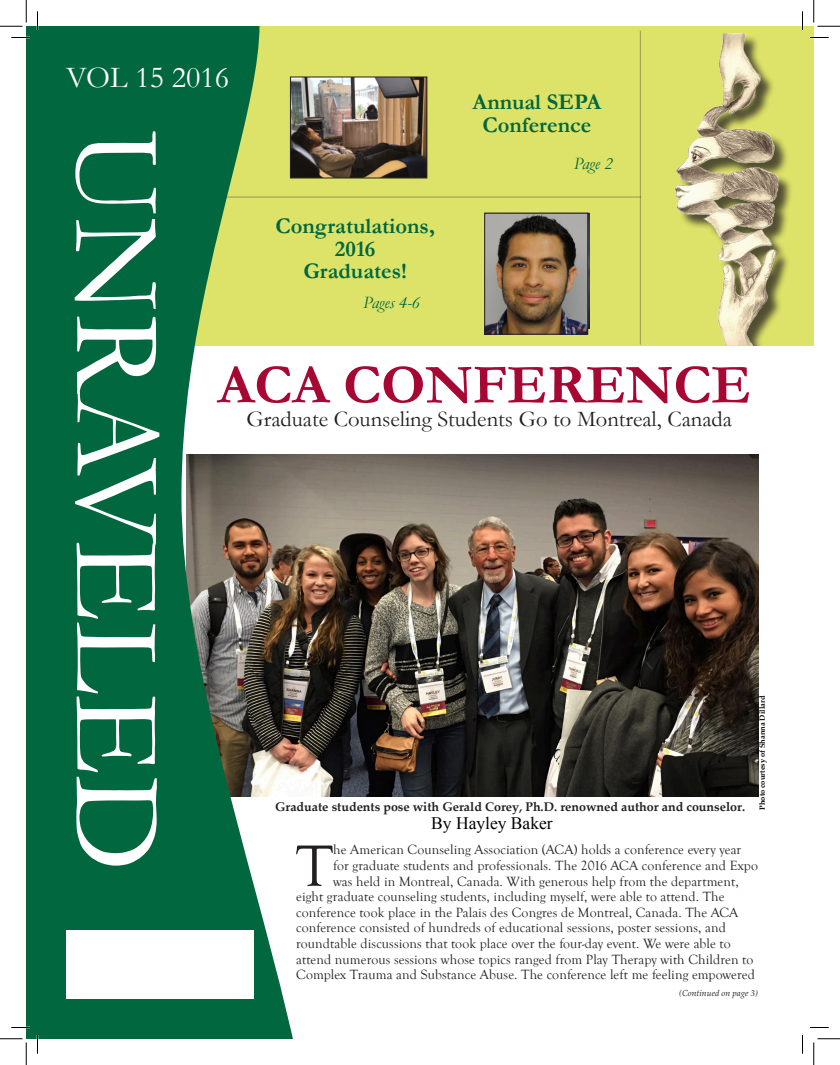
<style>
.page{position:relative;width:840px;height:1065px;background:#fff}
.page>*{position:absolute;margin:0;border:0;box-sizing:border-box;transform-origin:0 0}
.t1{font:125px "Garamond";color:#fff}
.t2{font:60.12px "Goudy Old Style T";color:#231f20}
.t3{font:700 56.12px "Garamond";color:#a60733}
.t4{font:30.62px "Garamond";color:#fff}
.t5{font:22.62px "Garamond";color:#231f20}
.t6{font:700 22.5px/22.5px "Garamond";color:#00673e;text-align:center}
.t7{font:italic 17.5px "Garamond";color:#00673e}
.t8{font:17.5px "Times New Roman";color:#000}
.t9{font:13.75px "Goudy Old Style T";letter-spacing:.01em;color:#231f20}
.t10{font:700 12.5px "Palatino Linotype";color:#231f20}
.t11{font:italic 8.75px "Palatino Linotype";color:#231f20}
.t12{font:700 7.5px "Palatino Linotype";color:#000}
</style>
<div class="page">
<img style="left:453px;top:454px;width:305px;height:342px">
<div style="left:45px;top:26px;width:769px;height:320px;background:#dde269"></div>
<img style="left:674px;top:33px;width:117px;height:313px">
<hr style="left:218px;top:196px;width:423px;height:2px;background:#231f20">
<svg style="left:26px;top:26px;width:427px;height:1013px"></svg>
<hr style="left:640px;top:31px;width:1px;height:314px;background:#231f20">
<div style="left:269px;top:298px;width:151px;height:20px;background:#dde269"></div>
<img style="left:67px;top:930px;width:187px;height:68px">
<img style="left:292px;top:79px;width:133px;height:97px">
<div style="left:290px;top:77px;width:137px;height:101px;border:1px solid #231f20"></div>
<img style="left:486px;top:215px;width:100px;height:117px">
<div style="left:484px;top:213px;width:104px;height:121px;border:1px solid #231f20"></div>
<svg style="left:11px;top:37px;width:19px;height:1px"></svg>
<svg style="left:810px;top:37px;width:19px;height:1px"></svg>
<svg style="left:11px;top:1027px;width:19px;height:1px"></svg>
<svg style="left:810px;top:1027px;width:19px;height:1px"></svg>
<svg style="left:37px;top:11px;width:1px;height:19px"></svg>
<svg style="left:37px;top:1035px;width:1px;height:19px"></svg>
<svg style="left:802px;top:11px;width:1px;height:19px"></svg>
<svg style="left:802px;top:1035px;width:1px;height:19px"></svg>
<svg style="left:0;top:0;width:27px;height:27px"></svg>
<svg style="left:0;top:1039px;width:27px;height:26px"></svg>
<svg style="left:814px;top:0;width:26px;height:27px"></svg>
<svg style="left:814px;top:1039px;width:26px;height:26px"></svg>
<h3 class="t4" style="left:66px;top:57px;width:164px">VOL 15 2016</h3>
<h3 class="t6" style="left:473px;top:91px;width:130px">Annual SEPA</h3>
<h1 class="t1" style="left:201px;top:129px;width:744px;rotate:90deg">UNRAVELED</h1>
<h3 class="t6" style="left:483px;top:113px;width:110px">Conference</h3>
<h3 class="t6" style="left:276px;top:215px;width:161px">Congratulations,<br>2016<br>Graduates!</h3>
<p class="t7" style="left:363px;top:291px;width:58px">Pages 4-6</p>
<p class="t7" style="left:574px;top:151px;width:40px">Page 2</p>
<h3 class="t3" style="left:218px;top:347px;width:535px">ACA CONFERENCE</h3>
<h3 class="t5" style="left:246px;top:404px;width:487px">Graduate Counseling Students Go to Montreal, Canada</h3>
<p class="t10" style="left:275px;top:798px;width:472px">Graduate students pose with Gerald Corey, Ph.D. renowned author and counselor.</p>
<p class="t8" style="left:431px;top:812px;width:123px">By Hayley Baker</p>
<p class="t12" style="left:757px;top:810px;width:116px;rotate:-90deg">Photo courtesy of Shanna Dillard</p>
<h2 class="t2" style="left:296px;top:833px;width:38px">T</h2>
<p class="t9" style="left:333px;top:842px;width:410px">he American Counseling Association (ACA) holds a conference every year</p>
<p class="t9" style="left:333px;top:858px;width:426px">for graduate students and professionals. The 2016 ACA conference and Expo</p>
<p class="t9" style="left:333px;top:874px;width:407px">was held in Montreal, Canada. With generous help from the department,</p>
<p class="t9" style="left:296px;top:889px;width:430px">eight graduate counseling students, including myself, were able to attend. The</p>
<p class="t9" style="left:296px;top:905px;width:444px">conference took place in the Palais des Congres de Montreal, Canada. The ACA</p>
<p class="t9" style="left:296px;top:920px;width:431px">conference consisted of hundreds of educational sessions, poster sessions, and</p>
<p class="t9" style="left:296px;top:936px;width:436px">roundtable discussions that took place over the four-day event. We were able to</p>
<p class="t9" style="left:296px;top:952px;width:459px">attend numerous sessions whose topics ranged from Play Therapy with Children to</p>
<p class="t9" style="left:296px;top:967px;width:460px">Complex Trauma and Substance Abuse. The conference left me feeling empowered</p>
<p class="t11" style="left:679px;top:987px;width:80px">(Continued on page 3)</p>
</div>
